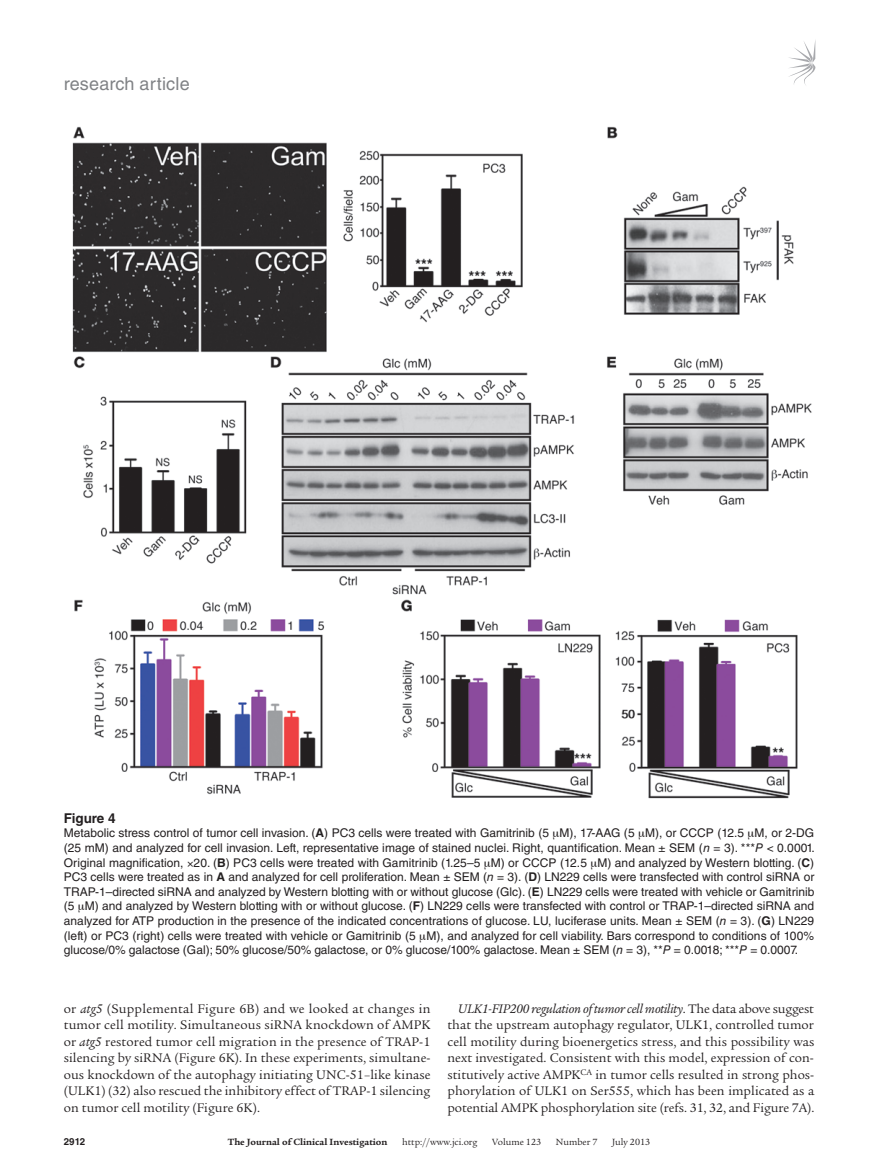
<style>
.page{position:relative;width:878px;height:1175px;background:#fff}
.page>*{position:absolute;margin:0;border:0;box-sizing:border-box;transform-origin:0 0}
.t1{font:18px "Helvetica LT Std";letter-spacing:.01em;color:#808285}
.t2{font:13.5px/16.5px "Legacy Serif Std";letter-spacing:-.005em;color:#231f20;text-align:justify}
.t3{font:700 13.5px "Helvetica LT Std";color:#231f20}
.t4{font:12px/14.7px "Helvetica LT Std";color:#231f20;text-align:justify}
.t5{font:9.75px "Legacy Serif Std";color:#231f20}
.t6{font:700 9.75px "Legacy Serif Std";color:#231f20}
.t7{font:700 9.75px "Helvetica LT Std";color:#231f20}
.s1{font-weight:700}
.s2{font-style:italic}
</style>
<div class="page">
<svg style="left:789px;top:42px;width:26px;height:43px"></svg>
<img style="left:72px;top:126px;width:740px;height:673px">
<h1 class="t1" style="left:64px;top:73px;width:127px">research article</h1>
<p class="t3" style="left:64px;top:809px;width:53px">Figure 4</p>
<p class="t4" style="left:64px;top:825px;width:752px">Metabolic stress control of tumor cell invasion. (<span class="s1">A</span>) PC3 cells were treated with Gamitrinib (5 M), 17-AAG (5 M), or CCCP (12.5 M, or 2-DG (25 mM) and analyzed for cell invasion. Left, representative image of stained nuclei. Right, quantification. Mean ± SEM (<span class="s2">n</span> = 3). ***<span class="s2">P</span> &lt; 0.0001.<br>Original magnification, 20. (<span class="s1">B</span>) PC3 cells were treated with Gamitrinib (1.25–5 M) or CCCP (12.5 M) and analyzed by Western blotting. (<span class="s1">C</span>)<br>PC3 cells were treated as in <span class="s1">A</span> and analyzed for cell proliferation. Mean ± SEM (<span class="s2">n</span> = 3). (<span class="s1">D</span>) LN229 cells were transfected with control siRNA or TRAP-1–directed siRNA and analyzed by Western blotting with or without glucose (Glc). (<span class="s1">E</span>) LN229 cells were treated with vehicle or Gamitrinib (5 M) and analyzed by Western blotting with or without glucose. (<span class="s1">F</span>) LN229 cells were transfected with control or TRAP-1–directed siRNA and analyzed for ATP production in the presence of the indicated concentrations of glucose. LU, luciferase units. Mean ± SEM (<span class="s2">n</span> = 3). (<span class="s1">G</span>) LN229 (left) or PC3 (right) cells were treated with vehicle or Gamitrinib (5 M), and analyzed for cell viability. Bars correspond to conditions of 100% glucose/0% galactose (Gal); 50% glucose/50% galactose, or 0% glucose/100% galactose. Mean ± SEM (<span class="s2">n</span> = 3), **<span class="s2">P</span> = 0.0018; ***<span class="s2">P</span> = 0.0007.</p>
<p class="t2" style="left:64px;top:1000px;width:368px">or <span class="s2">atg5</span> (Supplemental Figure 6B) and we looked at changes in tumor cell motility. Simultaneous siRNA knockdown of AMPK or <span class="s2">atg5</span> restored tumor cell migration in the presence of TRAP-1 silencing by siRNA (Figure 6K). In these experiments, simultane&shy;ous knockdown of the autophagy initiating UNC-51–like kinase (ULK1) (32) also rescued the inhibitory effect of TRAP-1 silencing on tumor cell motility (Figure 6K).</p>
<p class="t2" style="left:447px;top:1000px;width:368px;text-indent:11px"><span class="s2">ULK1-FIP200 regulation of tumor cell motility</span>. The data above suggest that the upstream autophagy regulator, ULK1, controlled tumor cell motility during bioenergetics stress, and this possibility was next investigated. Consistent with this model, expression of con&shy;stitutively active AMPK<sup>CA</sup> in tumor cells resulted in strong phos&shy;phorylation of ULK1 on Ser555, which has been implicated as a potential AMPK phosphorylation site (refs. 31, 32, and Figure 7A).</p>
<p class="t7" style="left:64px;top:1135px;width:23px">2912</p>
<p class="t6" style="left:228px;top:1135px;width:161px">The Journal of Clinical Investigation</p>
<p class="t5" style="left:402px;top:1136px;width:77px">http://www.jci.org</p>
<p class="t5" style="left:492px;top:1136px;width:50px">Volume 123</p>
<p class="t5" style="left:556px;top:1136px;width:43px">Number 7</p>
<p class="t5" style="left:612px;top:1136px;width:40px">July 2013</p>
</div>
